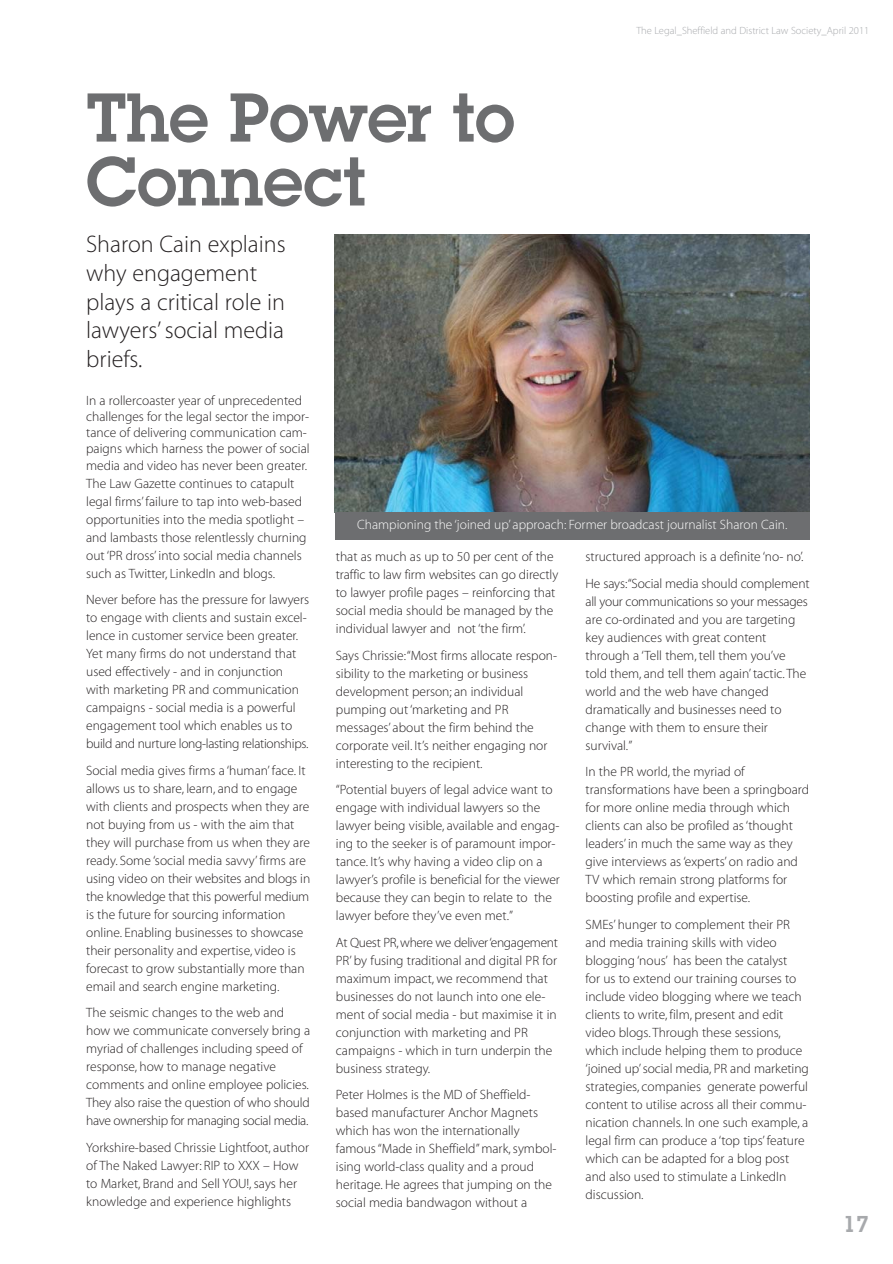
<style>
.page{position:relative;width:893px;height:1264px;background:#fff}
.page>*{position:absolute;margin:0;border:0;box-sizing:border-box;transform-origin:0 0}
.t1{font:600 72px/63.9px "Lubalin Graph";letter-spacing:-.01em;color:#6d6e70}
.t2{font:24px/28.8px "Myriad MM 215 600";color:#231f20}
.t3{font:600 24px "Lubalin Graph";color:#a7a9ac}
.t4{font:13.5px/18px "Myriad MM 215 600";color:#231f20}
.t5{font:13.5px "Myriad MM 215 600";color:#fff}
.t6{font:10.5px "Myriad MM 215 600";color:#a7a9ac}
</style>
<div class="page">
<img style="left:334px;top:234px;width:476px;height:306px">
<h1 class="t1" style="left:86px;top:91px;width:430px">The Power to<br>Connect</h1>
<p class="t6" style="left:636px;top:27px;width:234px">The Legal_Sheffield and District Law Society_April 2011</p>
<h2 class="t2" style="left:86px;top:232px;width:201px">Sharon Cain explains why engagement plays a critical role in lawyers’ social media briefs.</h2>
<p class="t4" style="left:86px;top:393px;width:225px;line-height:16.2px">In a rollercoaster year of unprecedented challenges for the legal sector the impor&shy;tance of delivering communication cam&shy;paigns which harness the power of social media and video has never been greater.</p>
<p class="t4" style="left:86px;top:475px;width:222px">The Law Gazette continues to catapult legal firms’ failure to tap into web-based opportunities into the media spotlight – and lambasts those relentlessly churning out ‘PR dross’ into social media channels such as Twitter, LinkedIn and blogs.</p>
<p class="t4" style="left:86px;top:592px;width:224px">Never before has the pressure for lawyers to engage with clients and sustain excel&shy;lence in customer service been greater.<br>Yet many firms do not understand that used effectively - and in conjunction with marketing PR and communication campaigns - social media is a powerful engagement tool which enables us to build and nurture long-lasting relationships.</p>
<p class="t4" style="left:86px;top:762px;width:225px">Social media gives firms a ‘human’ face. It allows us to share, learn, and to engage with clients and prospects when they are not buying from us - with the aim that they will purchase from us when they are ready. Some ‘social media savvy’ firms are using video on their websites and blogs in the knowledge that this powerful medium is the future for sourcing information online. Enabling businesses to showcase their personality and expertise, video is forecast to grow substantially more than email and search engine marketing.</p>
<p class="t4" style="left:86px;top:1005px;width:225px">The seismic changes to the web and how we communicate conversely bring a myriad of challenges including speed of response, how to manage negative comments and online employee policies.<br>They also raise the question of who should have ownership for managing social media.</p>
<p class="t4" style="left:86px;top:1139px;width:224px">Yorkshire-based Chrissie Lightfoot, author of The Naked Lawyer: RIP to XXX – How to Market, Brand and Sell YOU!, says her knowledge and experience highlights</p>
<p class="t5" style="left:357px;top:519px;width:431px">Championing the ‘joined up’ approach: Former broadcast journalist Sharon Cain.</p>
<p class="t4" style="left:336px;top:549px;width:224px">that as much as up to 50 per cent of the traffic to law firm websites can go directly to lawyer profile pages – reinforcing that social media should be managed by the individual lawyer and not ‘the firm’.</p>
<p class="t4" style="left:336px;top:647px;width:223px">Says Chrissie:“Most firms allocate respon&shy;sibility to the marketing or business development person; an individual pumping out ‘marketing and PR messages’ about the firm behind the corporate veil. It’s neither engaging nor interesting to the recipient.</p>
<p class="t4" style="left:336px;top:782px;width:225px">“Potential buyers of legal advice want to engage with individual lawyers so the lawyer being visible, available and engag&shy;ing to the seeker is of paramount impor&shy;tance. It’s why having a video clip on a lawyer’s profile is beneficial for the viewer because they can begin to relate to the lawyer before they’ve even met.”</p>
<p class="t4" style="left:336px;top:934px;width:223px">At Quest PR, where we deliver ‘engagement PR’ by fusing traditional and digital PR for maximum impact, we recommend that businesses do not launch into one ele&shy;ment of social media - but maximise it in conjunction with marketing and PR campaigns - which in turn underpin the business strategy.</p>
<p class="t4" style="left:336px;top:1087px;width:222px">Peter Holmes is the MD of Sheffield&shy;based manufacturer Anchor Magnets which has won the internationally famous “Made in Sheffield” mark, symbol&shy;ising world-class quality and a proud heritage. He agrees that jumping on the social media bandwagon without a</p>
<p class="t4" style="left:585px;top:545px;width:225px;line-height:26.5px">structured approach is a definite ‘no- no’.<br>He says:“Social media should complement</p>
<p class="t4" style="left:585px;top:593px;width:224px">all your communications so your messages are co-ordinated and you are targeting key audiences with great content through a ‘Tell them, tell them you’ve told them, and tell them again’ tactic. The world and the web have changed dramatically and businesses need to change with them to ensure their survival.”</p>
<p class="t4" style="left:585px;top:764px;width:225px">In the PR world, the myriad of transformations have been a springboard for more online media through which clients can also be profiled as ‘thought leaders’ in much the same way as they give interviews as ‘experts’ on radio and TV which remain strong platforms for boosting profile and expertise.</p>
<p class="t4" style="left:585px;top:916px;width:225px">SMEs’ hunger to complement their PR and media training skills with video blogging ‘nous’ has been the catalyst<br>for us to extend our training courses to include video blogging where we teach clients to write, film, present and edit video blogs. Through these sessions, which include helping them to produce ‘joined up’ social media, PR and marketing strategies, companies generate powerful content to utilise across all their commu&shy;nication channels. In one such example, a legal firm can produce a ‘top tips’ feature which can be adapted for a blog post and also used to stimulate a LinkedIn discussion.</p>
<h2 class="t3" style="left:842px;top:1214px;width:28px">17</h2>
</div>
